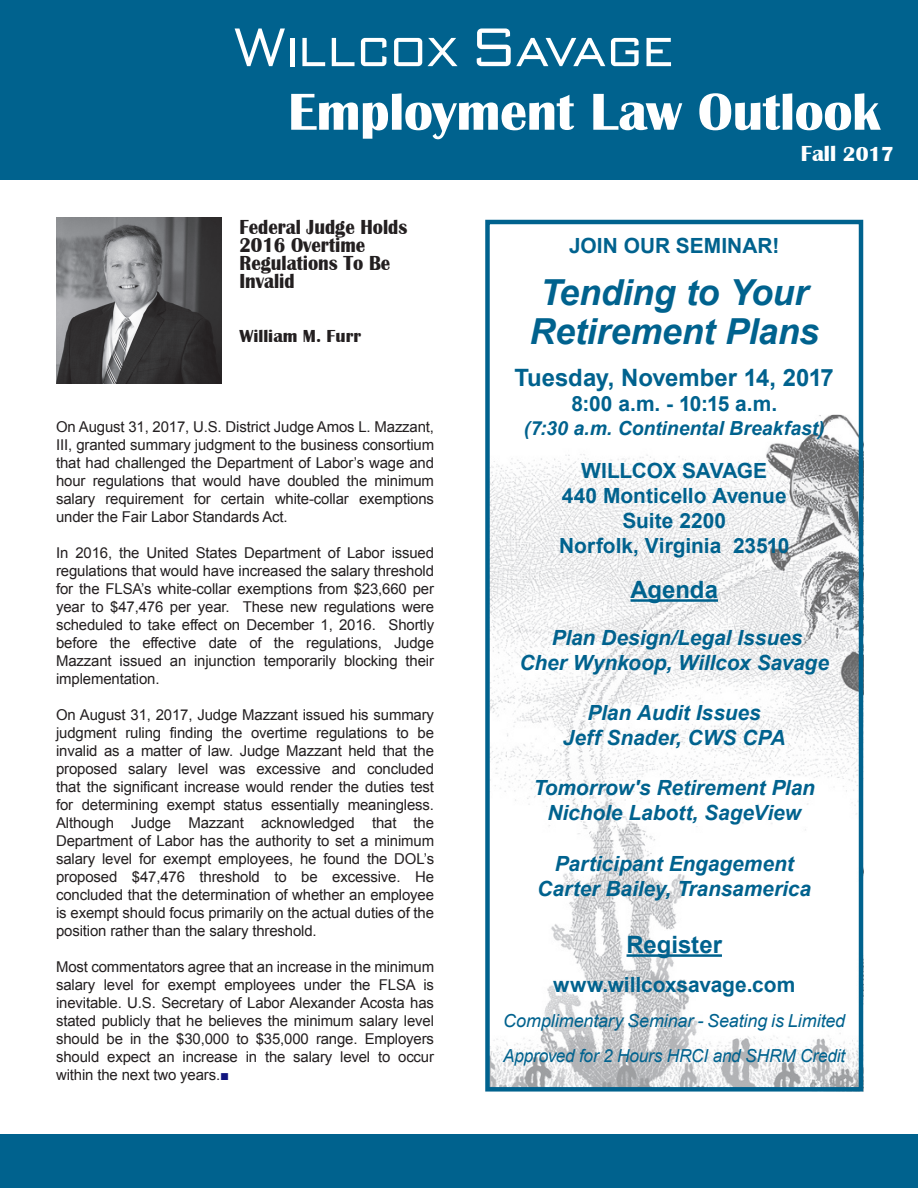
<style>
.page{position:relative;width:918px;height:1188px;background:#fff}
.page>*{position:absolute;margin:0;border:0;box-sizing:border-box;transform-origin:0 0}
.Text_Box_Body_Text{font:700 53.85px "Britannic";letter-spacing:-.005em;color:#fff}
.Text_Box_Body_Text-2{font:300 53.85px "Bank Gothic";color:#fff}
.Text_Box_Event_Infor{font:italic 700 35.85px/38.8px "Arial";letter-spacing:-.005em;color:#00628e;text-align:center}
.Text_Box_Event_Infor-2{font:700 23.85px "Arial";color:#00628e}
.News_Title_2{font:700 22.35px "Britannic";color:#fff}
.Text_Box_Event_Infor-3{font:italic 700 20.85px/25px "Arial";letter-spacing:-.005em;color:#00628e;text-align:center}
.Text_Box_Event_Infor-4{font:700 20.85px/25px "Arial";color:#00628e;text-align:center}
.News_Heading_1{font:700 20.85px/18px "Britannic";color:#231f20;scale:.9 1}
.Text_Box_Event_Infor-5{font:italic 700 19.5px "Arial";color:#00628e}
.Text_Box_Event_Infor-6{font:italic 18px "Arial";letter-spacing:-.01em;color:#00628e}
.Text_Box_Event_Infor-7{font:italic 18px "Arial";letter-spacing:-.01em;color:#00628e;scale:.96 1}
.News_Heading_1-2{font:700 18px "Britannic";color:#231f20}
.News_Body_Text_1{font:15px/18px "Arial";letter-spacing:-.01em;color:#231f20;text-align:justify}
.s1{font-size:20.85px}
.s2{color:#10147e}
</style>
<div class="page">
<img style="left:490px;top:415px;width:374px;height:677px">
<div style="left:0;top:0;width:918px;height:179px;background:#00628e"></div>
<hr style="left:631px;top:599px;width:87px;height:3px;background:#00628e">
<hr style="left:627px;top:954px;width:95px;height:3px;background:#00628e">
<div style="left:485px;top:220px;width:378px;height:872px;border:4px solid #00628e"></div>
<img style="left:56px;top:218px;width:166px;height:165px">
<div style="left:0;top:1135px;width:918px;height:53px;background:#00628e"></div>
<p class="Text_Box_Body_Text-2" style="left:234px;top:17px;width:440px">Willcox Savage</p>
<p class="Text_Box_Body_Text" style="left:288px;top:81px;width:594px">Employment Law Outlook</p>
<p class="News_Title_2" style="left:801px;top:141px;width:95px">Fall <span class="s1">2017</span></p>
<p class="News_Heading_1" style="left:239px;top:218px;width:188px">Federal Judge Holds<br>2016 Overtime<br>Regulations To Be<br>Invalid</p>
<p class="News_Heading_1-2" style="left:239px;top:326px;width:123px">William M. Furr</p>
<p class="News_Body_Text_1" style="left:56px;top:418px;width:379px">On August 31, 2017, U.S. District Judge Amos L. Mazzant, III, granted summary judgment to the business consortium that had challenged the Department of Labor’s wage and hour regulations that would have doubled the minimum salary requirement for certain white-collar exemptions under the Fair Labor Standards Act.</p>
<p class="News_Body_Text_1" style="left:56px;top:544px;width:379px">In 2016, the United States Department of Labor issued regulations that would have increased the salary threshold for the FLSA’s white-collar exemptions from $23,660 per year to $47,476 per year. These new regulations were scheduled to take effect on December 1, 2016. Shortly before the effective date of the regulations, Judge Mazzant issued an injunction temporarily blocking their implementation.</p>
<p class="News_Body_Text_1" style="left:56px;top:706px;width:379px">On August 31, 2017, Judge Mazzant issued his summary judgment ruling finding the overtime regulations to be invalid as a matter of law. Judge Mazzant held that the proposed salary level was excessive and concluded that the significant increase would render the duties test for determining exempt status essentially meaningless.<br>Although Judge Mazzant acknowledged that the Department of Labor has the authority to set a minimum salary level for exempt employees, he found the DOL’s proposed $47,476 threshold to be excessive. He concluded that the determination of whether an employee is exempt should focus primarily on the actual duties of the position rather than the salary threshold.</p>
<p class="News_Body_Text_1" style="left:56px;top:958px;width:379px">Most commentators agree that an increase in the minimum salary level for exempt employees under the FLSA is inevitable. U.S. Secretary of Labor Alexander Acosta has stated publicly that he believes the minimum salary level should be in the $30,000 to $35,000 range. Employers should expect an increase in the salary level to occur within the next two years.<span class="s2">■</span></p>
<p class="Text_Box_Event_Infor-4" style="left:569px;top:234px;width:212px">JOIN OUR SEMINAR!</p>
<p class="Text_Box_Event_Infor" style="left:529px;top:274px;width:291px">Tending to Your<br>Retirement Plans</p>
<p class="Text_Box_Event_Infor-2" style="left:515px;top:362px;width:321px">Tuesday, November 14, 2017</p>
<p class="Text_Box_Event_Infor-4" style="left:571px;top:392px;width:207px">8:00 a.m. - 10:15 a.m.</p>
<p class="Text_Box_Event_Infor-5" style="left:524px;top:415px;width:302px">(7:30 a.m. Continental Breakfast)</p>
<p class="Text_Box_Event_Infor-4" style="left:581px;top:459px;width:187px">WILLCOX SAVAGE</p>
<p class="Text_Box_Event_Infor-4" style="left:562px;top:484px;width:227px">440 Monticello Avenue<br>Suite 2200</p>
<p class="Text_Box_Event_Infor-4" style="left:559px;top:534px;width:232px">Norfolk, Virginia 23510</p>
<p class="Text_Box_Event_Infor-2" style="left:631px;top:574px;width:89px">Agenda</p>
<p class="Text_Box_Event_Infor-3" style="left:552px;top:625px;width:252px">Plan Design/Legal Issues</p>
<p class="Text_Box_Event_Infor-3" style="left:519px;top:650px;width:311px">Cher Wynkoop, Willcox Savage</p>
<p class="Text_Box_Event_Infor-3" style="left:588px;top:701px;width:175px">Plan Audit Issues</p>
<p class="Text_Box_Event_Infor-3" style="left:563px;top:726px;width:224px">Jeff Snader, CWS CPA</p>
<p class="Text_Box_Event_Infor-3" style="left:534px;top:776px;width:283px">Tomorrow's Retirement Plan<br>Nichole Labott, SageView</p>
<p class="Text_Box_Event_Infor-3" style="left:555px;top:851px;width:240px">Participant Engagement</p>
<p class="Text_Box_Event_Infor-3" style="left:537px;top:876px;width:275px">Carter Bailey, Transamerica</p>
<p class="Text_Box_Event_Infor-2" style="left:627px;top:929px;width:97px">Register</p>
<p class="Text_Box_Event_Infor-4" style="left:553px;top:972px;width:244px">www.willcoxsavage.com</p>
<p class="Text_Box_Event_Infor-6" style="left:503px;top:1009px;width:344px">Complimentary Seminar - Seating is Limited</p>
<p class="Text_Box_Event_Infor-7" style="left:503px;top:1044px;width:358px">Approved for 2 Hours HRCI and SHRM Credit</p>
</div>
